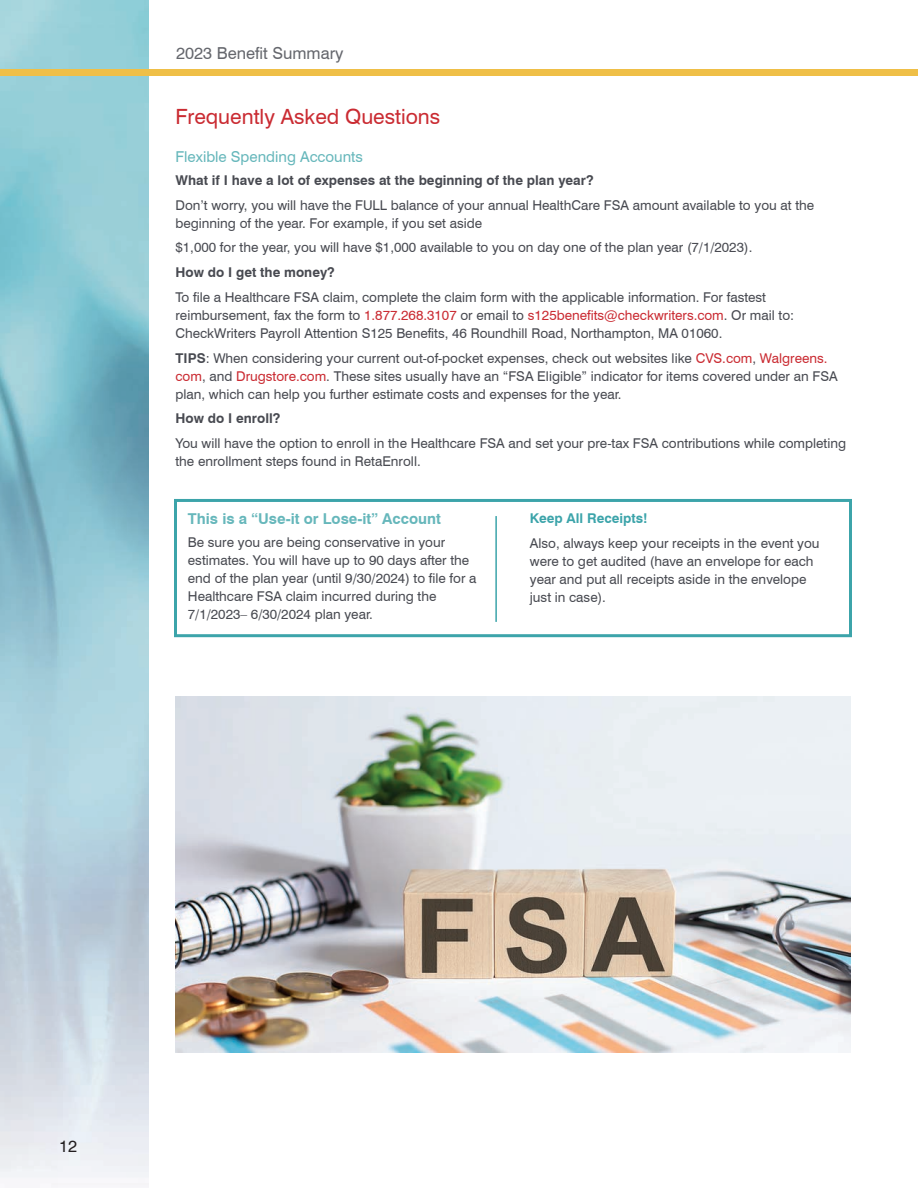
<style>
.page{position:relative;width:918px;height:1188px;background:#fff}
.page>*{position:absolute;margin:0;border:0;box-sizing:border-box;transform-origin:0 0}
.t1{font:21px "Swiss 721 BT";color:#ca2b32}
.t2{font:16.5px "Swiss 721 BT";color:#65676d}
.t3{font:16.5px "Swiss 721 BT";color:#231f20}
.t4{font:700 15px "Swiss 721 BT";color:#66b7bb}
.t5{font:15px "Swiss 721 BT";color:#66b7bb}
.t6{font:13.5px/18px "Swiss 721 BT";color:#484a51}
.t7{font:700 13.5px "Swiss 721 BT";color:#484a51}
.t8{font:700 13.5px "Swiss 721 BT";color:#3ca4aa}
.s1{color:#ca2b32}
.s2{font-weight:700}
</style>
<div class="page">
<img style="left:0;top:0;width:148px;height:1185px">
<div style="left:0;top:69px;width:918px;height:6px;background:#efbf47"></div>
<div style="left:174px;top:499px;width:678px;height:138px;border:3px solid #3ca4aa"></div>
<hr style="left:495px;top:516px;width:2px;height:106px;background:#3ca4aa">
<img style="left:176px;top:696px;width:674px;height:356px">
<p class="t2" style="left:176px;top:43px;width:169px">2023 Benefit Summary</p>
<h1 class="t1" style="left:176px;top:104px;width:266px">Frequently Asked Questions</h1>
<p class="t5" style="left:176px;top:148px;width:189px">Flexible Spending Accounts</p>
<p class="t7" style="left:176px;top:172px;width:420px">What if I have a lot of expenses at the beginning of the plan year?</p>
<p class="t6" style="left:176px;top:196px;width:640px">Don’t worry, you will have the FULL balance of your annual HealthCare FSA amount available to you at the beginning of the year. For example, if you set aside</p>
<p class="t6" style="left:176px;top:238px;width:578px">$1,000 for the year, you will have $1,000 available to you on day one of the plan year (7/1/2023).</p>
<p class="t7" style="left:176px;top:264px;width:161px">How do I get the money?</p>
<p class="t6" style="left:176px;top:288px;width:620px">To file a Healthcare FSA claim, complete the claim form with the applicable information. For fastest reimbursement, fax the form to <span class="s1">1.877.268.3107</span> or email to <span class="s1">s125benefits@checkwriters.com</span>. Or mail to:<br>CheckWriters Payroll Attention S125 Benefits, 46 Roundhill Road, Northampton, MA 01060.</p>
<p class="t6" style="left:176px;top:349px;width:664px"><span class="s2">TIPS</span>: When considering your current out-of-pocket expenses, check out websites like <span class="s1">CVS.com</span>, <span class="s1">Walgreens. com</span>, and <span class="s1">Drugstore.com</span>. These sites usually have an “FSA Eligible” indicator for items covered under an FSA plan, which can help you further estimate costs and expenses for the year.</p>
<p class="t7" style="left:176px;top:410px;width:106px">How do I enroll?</p>
<p class="t6" style="left:176px;top:434px;width:672px">You will have the option to enroll in the Healthcare FSA and set your pre-tax FSA contributions while completing the enrollment steps found in RetaEnroll.</p>
<p class="t4" style="left:188px;top:510px;width:254px">This is a “Use-it or Lose-it” Account</p>
<p class="t6" style="left:188px;top:533px;width:290px">Be sure you are being conservative in your estimates. You will have up to 90 days after the end of the plan year (until 9/30/2024) to file for a Healthcare FSA claim incurred during the 7/1/2023– 6/30/2024 plan year.</p>
<p class="t8" style="left:530px;top:510px;width:119px">Keep All Receipts!</p>
<p class="t6" style="left:530px;top:534px;width:291px">Also, always keep your receipts in the event you were to get audited (have an envelope for each year and put all receipts aside in the envelope just in case).</p>
<p class="t3" style="left:59px;top:1136px;width:20px">12</p>
</div>
